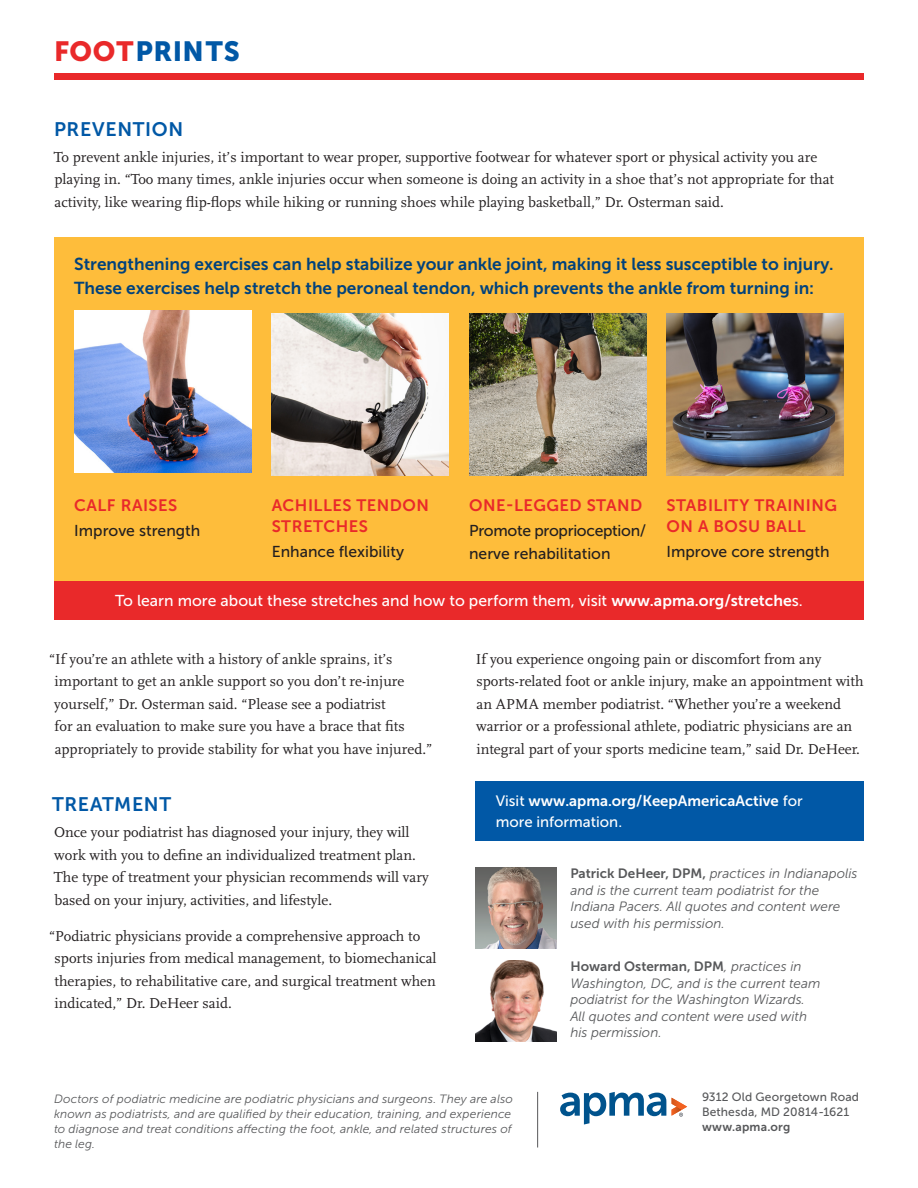
<style>
.page{position:relative;width:918px;height:1188px;background:#fff}
.page>*{position:absolute;margin:0;border:0;box-sizing:border-box;transform-origin:0 0}
.t1{font:27.6px "Museo Sans 900";letter-spacing:.025em;color:#0158a6}
.Subhead{font:19.5px "Museo Sans 700";letter-spacing:.035em;color:#0158a6}
.body{font:17.25px/24px "Museo Sans 700";color:#01427c}
.body-2{font:16.5px/21px "Museo Sans 700";letter-spacing:.03em;color:#e9292a}
.body-3{font:15.75px "Museo Sans 500";color:#fff}
.body-4{font:15.75px "Museo Sans 500";color:#231f20}
.body-5{font:15.75px/22.5px "Museo Sans 500";letter-spacing:-.02em;color:#231f20}
.body-6{font:15px/22.5px "Scala";color:#231f20}
.body-7{font:15px/21px "Museo Sans 700";color:#fff}
.body-8{font:italic 13.5px/16.5px "Museo Sans 300";color:#57585a}
.address{font:italic 12px/15px "Museo Sans 300";letter-spacing:.01em;color:#57585a}
.address-2{font:12px/15px "Museo Sans 500";letter-spacing:.01em;color:#57585a}
.s1{color:#e9292a}
.s2{font-family:"Museo Sans 700"}
.s3{font-family:"Museo Sans 500"}
.s4{font-family:"Museo Sans 700";font-style:normal}
</style>
<div class="page">
<div style="left:54px;top:74px;width:810px;height:6px;background:#e9292a"></div>
<svg style="left:560px;top:1092px;width:106px;height:33px"></svg>
<svg style="left:672px;top:1098px;width:15px;height:19px"></svg>
<hr style="left:537px;top:1092px;width:1px;height:56px;background:#57585a">
<div style="left:475px;top:781px;width:389px;height:59px;background:#0158a6"></div>
<div style="left:54px;top:237px;width:810px;height:343px;background:#febd3b"></div>
<img style="left:667px;top:313px;width:176px;height:163px">
<img style="left:470px;top:313px;width:176px;height:163px">
<img style="left:272px;top:313px;width:176px;height:163px">
<img style="left:75px;top:310px;width:176px;height:163px">
<div style="left:54px;top:581px;width:810px;height:39px;background:#e9292a"></div>
<img style="left:476px;top:868px;width:81px;height:81px">
<img style="left:476px;top:961px;width:81px;height:81px">
<p class="t1" style="left:54px;top:36px;width:187px"><span class="s1">FOOT</span>PRINTS</p>
<p class="Subhead" style="left:54px;top:119px;width:131px">PREVENTION</p>
<p class="body-6" style="left:54px;top:146px;width:782px">To prevent ankle injuries, it’s important to wear proper, supportive footwear for whatever sport or physical activity you are playing in. “Too many times, ankle injuries occur when someone is doing an activity in a shoe that’s not appropriate for that activity, like wearing flip-flops while hiking or running shoes while playing basketball,” Dr. Osterman said.</p>
<p class="body" style="left:74px;top:252px;width:761px">Strengthening exercises can help stabilize your ankle joint, making it less susceptible to injury.<br>These exercises help stretch the peroneal tendon, which prevents the ankle from turning in:</p>
<p class="body-2" style="left:74px;top:495px;width:105px">CALF RAISES</p>
<p class="body-4" style="left:74px;top:522px;width:128px">Improve strength</p>
<p class="body-2" style="left:667px;top:495px;width:172px">STABILITY TRAINING<br>ON A BOSU BALL</p>
<p class="body-4" style="left:667px;top:543px;width:165px">Improve core strength</p>
<p class="body-3" style="left:115px;top:592px;width:689px">To learn more about these stretches and how to perform them, visit <span class="s2">www.apma.org/stretche</span>s.</p>
<p class="body-2" style="left:272px;top:495px;width:159px">ACHILLES TENDON<br>STRETCHES</p>
<p class="body-4" style="left:272px;top:543px;width:134px">Enhance flexibility</p>
<p class="body-2" style="left:469px;top:495px;width:175px">ONE-LEGGED STAND</p>
<p class="body-5" style="left:469px;top:520px;width:179px">Promote proprioception/ nerve rehabilitation</p>
<p class="body-6" style="left:54px;top:648px;width:379px;text-indent:-5px">“If you’re an athlete with a history of ankle sprains, it’s important to get an ankle support so you don’t re-injure yourself,” Dr. Osterman said. “Please see a podiatrist<br>for an evaluation to make sure you have a brace that fits appropriately to provide stability for what you have injured.”</p>
<p class="Subhead" style="left:52px;top:794px;width:121px">TREATMENT</p>
<p class="body-6" style="left:54px;top:821px;width:376px">Once your podiatrist has diagnosed your injury, they will work with you to define an individualized treatment plan.<br>The type of treatment your physician recommends will vary based on your injury, activities, and lifestyle.</p>
<p class="body-6" style="left:55px;top:925px;width:383px;text-indent:-5px">“Podiatric physicians provide a comprehensive approach to sports injuries from medical management, to biomechanical therapies, to rehabilitative care, and surgical treatment when indicated,” Dr. DeHeer said.</p>
<p class="body-6" style="left:476px;top:648px;width:389px">If you experience ongoing pain or discomfort from any sports-related foot or ankle injury, make an appointment with an APMA member podiatrist. “Whether you’re a weekend warrior or a professional athlete, podiatric physicians are an integral part of your sports medicine team,” said Dr. DeHeer.</p>
<p class="body-7" style="left:496px;top:790px;width:309px"><span class="s3">Visit</span> www.apma.org/KeepAmericaActive <span class="s3">for more information.</span></p>
<p class="body-8" style="left:570px;top:865px;width:289px"><span class="s4">Patrick DeHeer, DPM,</span> practices in Indianapolis and is the current team podiatrist for the Indiana Pacers. All quotes and content were used with his permission.</p>
<p class="body-8" style="left:570px;top:958px;width:252px"><span class="s4">Howard Osterman, DPM</span>, practices in Washington, DC, and is the current team podiatrist for the Washington Wizards.<br>All quotes and content were used with his permission.</p>
<p class="address" style="left:54px;top:1091px;width:461px">Doctors of podiatric medicine are podiatric physicians and surgeons. They are also known as podiatrists, and are qualified by their education, training, and experience to diagnose and treat conditions affecting the foot, ankle, and related structures of the leg.</p>
<p class="address-2" style="left:702px;top:1089px;width:159px">9312 Old Georgetown Road<br>Bethesda, MD 20814-1621 <span class="s2">www.apma.org</span></p>
</div>
